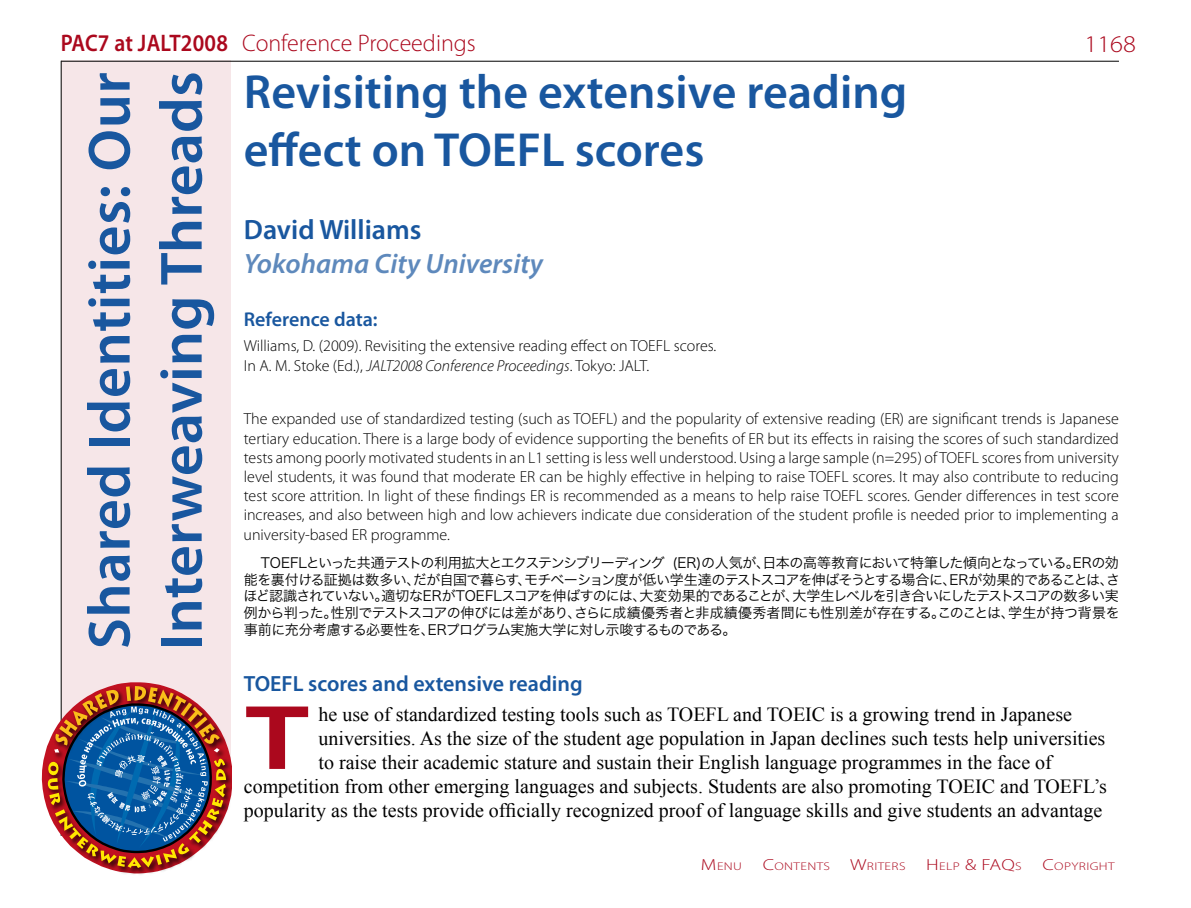
<style>
.page{position:relative;width:1191px;height:908px;background:#fff}
.page>*{position:absolute;margin:0;border:0;box-sizing:border-box;transform-origin:0 0}
.t1{font:700 87px "Arial";color:#ab081d;scale:1.25 1}
.t2{font:600 60px/72px "Myriad Pro";letter-spacing:.005em;color:#19579f}
.t3{font:600 48px/57.6px "Myriad Pro";color:#19579f}
.t4{font:italic 600 28px "Myriad Pro";color:#5e89bc}
.t5{font:600 28px "Myriad Pro";color:#19579f}
.t6{font:300 24px "Myriad Pro";color:#ab081d}
.t7{font:300 24px "Myriad Pro";color:#ab081d;scale:1.1 1}
.t8{font:600 22px "Myriad Pro";color:#19579f}
.t9{font:20px "Times New Roman";color:#000}
.t10{font:600 20px "Myriad Pro";color:#19579f}
.t11{font:300 16px/19.2px "Myriad Pro";color:#000}
.t12{font:300 16px "Myriad Pro";color:#ab081d;scale:1.25 1}
.t13{font:14px/16.8px "Hira Kaku Pro W3";letter-spacing:-.04em;color:#000;text-align:justify}
.t14{font:300 11.2px "Myriad Pro";letter-spacing:.03em;color:#ab081d;scale:1.25 1}
.s1{font-weight:600}
.s2{font-style:italic}
.s3{font-size:16px}
.s4{font-size:11.2px}
</style>
<div class="page">
<div style="left:61px;top:61px;width:170px;height:702px;background:#f6e6e8"></div>
<hr style="left:61px;top:61px;width:1px;height:774px;background:#000">
<hr style="left:61px;top:61px;width:1058px;height:1px;background:#000">
<svg style="left:42px;top:682px;width:190px;height:191px"></svg>
<h3 class="t6" style="left:61px;top:28px;width:417px"><span class="s1">PAC7 at JALT2008</span> Conference Proceedings</h3>
<h3 class="t3" style="left:244px;top:62px;width:665px">Revisiting the extensive reading effect on TOEFL scores</h3>
<h3 class="t7" style="left:1084px;top:29px;width:48px">1168</h3>
<h2 class="t2" style="left:72px;top:650px;width:580px;rotate:-90deg">Shared Identities: Our<br>Interweaving Threads</h2>
<h3 class="t5" style="left:244px;top:212px;width:179px">David Williams</h3>
<h3 class="t4" style="left:244px;top:245px;width:301px">Yokohama City University</h3>
<p class="t10" style="left:244px;top:307px;width:135px">Reference data:</p>
<p class="t11" style="left:244px;top:336px;width:474px">Williams, D. (2009). Revisiting the extensive reading effect on TOEFL scores.<br>In A. M. Stoke (Ed.), <span class="s2">JALT2008 Conference Proceedings</span>. Tokyo: JALT.</p>
<p class="t11" style="left:243px;top:409px;width:877px;text-align:justify">The expanded use of standardized testing (such as TOEFL) and the popularity of extensive reading (ER) are significant trends is Japanese tertiary education. There is a large body of evidence supporting the benefits of ER but its effects in raising the scores of such standardized tests among poorly motivated students in an L1 setting is less well understood. Using a large sample (n=295) of TOEFL scores from university level students, it was found that moderate ER can be highly effective in helping to raise TOEFL scores. It may also contribute to reducing test score attrition. In light of these findings ER is recommended as a means to help raise TOEFL scores. Gender differences in test score increases, and also between high and low achievers indicate due consideration of the student profile is needed prior to implementing a university-based ER programme.</p>
<p class="t13" style="left:243px;top:553px;width:878px;text-indent:17px">TOEFLといった共通テストの利用拡大とエクステンシブリーディング (ER)の人気が、日本の高等教育において特筆した傾向となっている。ERの効能を裏付ける証拠は数多い、だが自国で暮らす、モチベーション度が低い学生達のテストスコアを伸ばそうとする場合に、ERが効果的であることは、さほど認識されていない。適切なERがTOEFLスコアを伸ばすのには、大変効果的であることが、大学生レベルを引き合いにしたテストスコアの数多い実例から判った。性別でテストスコアの伸びには差があり、さらに成績優秀者と非成績優秀者間にも性別差が存在する。このことは、学生が持つ背景を事前に充分考慮する必要性を、ERプログラム実施大学に対し示唆するものである。</p>
<h3 class="t8" style="left:244px;top:669px;width:340px">TOEFL scores and extensive reading</h3>
<h1 class="t1" style="left:244px;top:689px;width:55px">T</h1>
<p class="t9" style="left:318px;top:702px;width:755px">he use of standardized testing tools such as TOEFL and TOEIC is a growing trend in Japanese</p>
<p class="t9" style="left:318px;top:726px;width:788px">universities. As the size of the student age population in Japan declines such tests help universities</p>
<p class="t9" style="left:318px;top:750px;width:735px">to raise their academic stature and sustain their English language programmes in the face of</p>
<p class="t9" style="left:244px;top:774px;width:864px">competition from other emerging languages and subjects. Students are also promoting TOEIC and TOEFL’s</p>
<p class="t9" style="left:244px;top:798px;width:860px">popularity as the tests provide officially recognized proof of language skills and give students an advantage</p>
<p class="t14" style="left:701px;top:859px;width:34px"><span class="s3">M</span>enu</p>
<p class="t14" style="left:763px;top:859px;width:55px"><span class="s3">C</span>ontents</p>
<p class="t14" style="left:850px;top:859px;width:46px"><span class="s3">W</span>riters</p>
<p class="t12" style="left:926px;top:854px;width:78px">H<span class="s4">elp</span> &amp; FAQ<span class="s4">s</span></p>
<p class="t14" style="left:1042px;top:859px;width:59px"><span class="s3">C</span>opyright</p>
</div>
